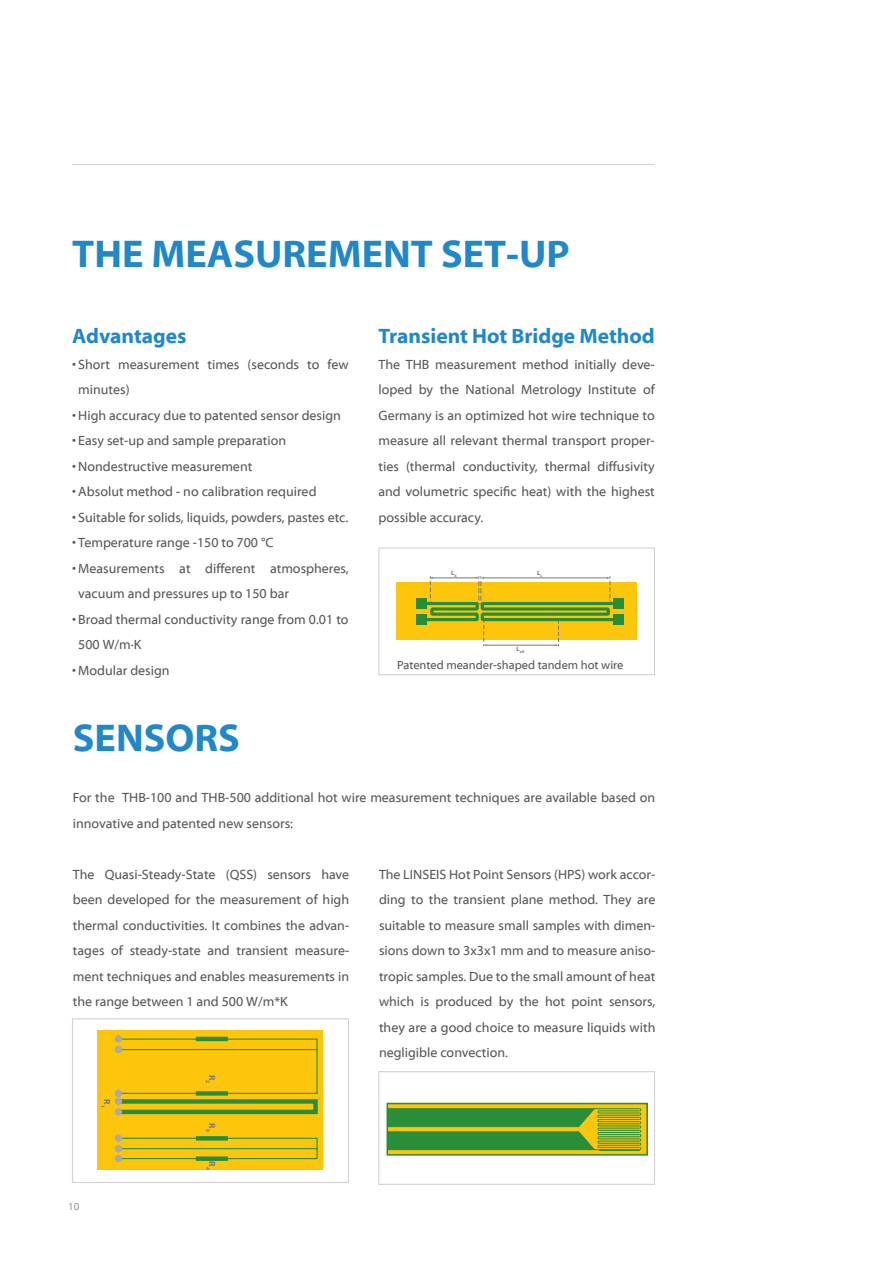
<style>
.page{position:relative;width:893px;height:1263px;background:#fff}
.page>*{position:absolute;margin:0;border:0;box-sizing:border-box;transform-origin:0 0}
.t1{font:700 39px "Myriad Web Pro";color:#2088c9}
.t2{font:700 21px "Myriad Web Pro";color:#2088c9}
.t3{font:13.5px/25.5px "Myriad Web Pro";color:#57585a}
.t4{font:12px "Myriad Web Pro";color:#57585a}
.t5{font:10.5px "Myriad Web Pro";color:#939598}
.t6{font:700 8.85px "Myriad Web Pro";color:#76787b}
.t7{font:700 6.3px "Myriad Web Pro";color:#76787b}
.t8{font:700 3.6px "Myriad Web Pro";color:#76787b}
</style>
<div class="page">
<hr style="left:72px;top:164px;width:583px;height:1px;background:#d1d2d4">
<div style="left:396px;top:583px;width:241px;height:57px;background:#fec50d"></div>
<div style="left:613px;top:598px;width:10px;height:11px;background:#288d37"></div>
<div style="left:613px;top:615px;width:10px;height:10px;background:#288d37"></div>
<div style="left:417px;top:598px;width:10px;height:11px;background:#288d37"></div>
<div style="left:417px;top:615px;width:10px;height:10px;background:#288d37"></div>
<svg style="left:424px;top:576px;width:193px;height:70px"></svg>
<div style="left:378px;top:547px;width:277px;height:128px;border:1px solid #d1d2d4"></div>
<div style="left:98px;top:1031px;width:225px;height:139px;background:#fec50d"></div>
<svg style="left:116px;top:1038px;width:202px;height:78px"></svg>
<svg style="left:118px;top:1137px;width:200px;height:23px"></svg>
<hr style="left:196px;top:1037px;width:32px;height:4px;background:#288d37">
<svg style="left:196px;top:1091px;width:32px;height:4px"></svg>
<div style="left:196px;top:1156px;width:32px;height:5px;background:#288d37"></div>
<svg style="left:196px;top:1136px;width:32px;height:4px"></svg>
<hr style="left:119px;top:1148px;width:199px;height:1px;background:#288d37">
<div style="left:115px;top:1035px;width:7px;height:7px;background:#a8a9ad;border-radius:50%"></div>
<div style="left:115px;top:1046px;width:7px;height:7px;background:#a8a9ad;border-radius:50%"></div>
<div style="left:115px;top:1089px;width:7px;height:8px;background:#a8a9ad;border-radius:50%"></div>
<div style="left:115px;top:1097px;width:7px;height:8px;background:#a8a9ad;border-radius:50%"></div>
<div style="left:115px;top:1108px;width:7px;height:8px;background:#a8a9ad;border-radius:50%"></div>
<div style="left:115px;top:1134px;width:7px;height:8px;background:#a8a9ad;border-radius:50%"></div>
<div style="left:115px;top:1145px;width:7px;height:7px;background:#a8a9ad;border-radius:50%"></div>
<div style="left:115px;top:1155px;width:7px;height:7px;background:#a8a9ad;border-radius:50%"></div>
<div style="left:72px;top:1018px;width:277px;height:165px;border:1px solid #d1d2d4"></div>
<svg style="left:390px;top:1106px;width:255px;height:46px;background:#e1bd12"></svg>
<div style="left:387px;top:1103px;width:261px;height:52px;border:2px solid #288d37"></div>
<hr style="left:599px;top:1149px;width:41px;height:1px;background:#288d37">
<hr style="left:599px;top:1147px;width:41px;height:1px;background:#288d37">
<hr style="left:599px;top:1145px;width:41px;height:1px;background:#288d37">
<hr style="left:599px;top:1143px;width:41px;height:1px;background:#288d37">
<hr style="left:599px;top:1141px;width:41px;height:1px;background:#288d37">
<hr style="left:599px;top:1138px;width:41px;height:1px;background:#288d37">
<hr style="left:599px;top:1136px;width:41px;height:1px;background:#288d37">
<hr style="left:599px;top:1134px;width:41px;height:1px;background:#288d37">
<hr style="left:599px;top:1132px;width:41px;height:1px;background:#288d37">
<hr style="left:599px;top:1130px;width:41px;height:1px;background:#288d37">
<hr style="left:599px;top:1128px;width:41px;height:1px;background:#288d37">
<hr style="left:599px;top:1126px;width:41px;height:1px;background:#288d37">
<hr style="left:599px;top:1123px;width:41px;height:1px;background:#288d37">
<hr style="left:599px;top:1121px;width:41px;height:1px;background:#288d37">
<hr style="left:599px;top:1119px;width:41px;height:1px;background:#288d37">
<hr style="left:599px;top:1117px;width:41px;height:1px;background:#288d37">
<hr style="left:599px;top:1115px;width:41px;height:1px;background:#288d37">
<hr style="left:599px;top:1113px;width:41px;height:1px;background:#288d37">
<hr style="left:599px;top:1110px;width:41px;height:1px;background:#288d37">
<hr style="left:599px;top:1108px;width:41px;height:1px;background:#288d37">
<svg style="left:639px;top:1108px;width:2px;height:42px"></svg>
<svg style="left:387px;top:1108px;width:213px;height:42px;background:#4a9530"></svg>
<div style="left:378px;top:1071px;width:277px;height:114px;border:1px solid #d1d2d4"></div>
<h1 class="t1" style="left:72px;top:232px;width:499px">THE MEASUREMENT SET-UP</h1>
<h2 class="t2" style="left:72px;top:324px;width:116px">Advantages</h2>
<p class="t3" style="left:78px;top:352px;width:272px;text-indent:-6px">• Short measurement times (seconds to few minutes)</p>
<p class="t3" style="left:72px;top:403px;width:270px">•High accuracy due to patented sensor design</p>
<p class="t3" style="left:72px;top:428px;width:215px">• Easy set-up and sample preparation</p>
<p class="t3" style="left:72px;top:454px;width:182px">•Nondestructive measurement</p>
<p class="t3" style="left:72px;top:479px;width:246px">•Absolut method - no calibration required</p>
<p class="t3" style="left:72px;top:505px;width:278px">• Suitable for solids, liquids, powders, pastes etc.</p>
<p class="t3" style="left:72px;top:530px;width:203px">• Temperature range -150 to 700 °C</p>
<p class="t3" style="left:78px;top:556px;width:272px;text-indent:-6px">• Measurements at different atmospheres, vacuum and pressures up to 150 bar</p>
<p class="t3" style="left:78px;top:607px;width:272px;text-indent:-6px">• Broad thermal conductivity range from 0.01 to<br>500 W/m·K</p>
<p class="t3" style="left:72px;top:658px;width:99px">• Modular design</p>
<h1 class="t1" style="left:73px;top:717px;width:169px">SENSORS</h1>
<h2 class="t2" style="left:378px;top:324px;width:278px">Transient Hot Bridge Method</h2>
<p class="t3" style="left:378px;top:352px;width:278px;text-align:justify">The THB measurement method initially deve&shy;loped by the National Metrology Institute of Germany is an optimized hot wire technique to measure all relevant thermal transport proper&shy;ties (thermal conductivity, thermal diffusivity and volumetric specific heat) with the highest possible accuracy.</p>
<p class="t7" style="left:451px;top:569px;width:7px">L<sub>X</sub></p>
<p class="t7" style="left:537px;top:569px;width:7px">L<sub>L</sub></p>
<p class="t8" style="left:516px;top:650px;width:9px"><sup>L</sup>eff</p>
<p class="t4" style="left:397px;top:658px;width:228px">Patented meander-shaped tandem hot wire</p>
<p class="t3" style="left:73px;top:785px;width:584px">For the THB-100 and THB-500 additional hot wire measurement techniques are available based on innovative and patented new sensors:</p>
<p class="t3" style="left:379px;top:862px;width:278px;text-align:justify">The LINSEIS Hot Point Sensors (HPS) work accor&shy;ding to the transient plane method. They are suitable to measure small samples with dimen&shy;sions down to 3x3x1 mm and to measure aniso&shy;tropic samples. Due to the small amount of heat which is produced by the hot point sensors, they are a good choice to measure liquids with negligible convection.</p>
<p class="t3" style="left:73px;top:862px;width:278px;text-align:justify">The Quasi-Steady-State (QSS) sensors have been developed for the measurement of high thermal conductivities. It combines the advan&shy;tages of steady-state and transient measure&shy;ment techniques and enables measurements in the range between 1 and 500 W/m*K</p>
<p class="t6" style="left:112px;top:1099px;width:10px;rotate:90deg">R<sub>1</sub></p>
<p class="t5" style="left:68px;top:1201px;width:13px">10</p>
<p class="t6" style="left:217px;top:1075px;width:10px;rotate:90deg">R<sub>2</sub></p>
<p class="t6" style="left:217px;top:1123px;width:10px;rotate:90deg">R<sub>3</sub></p>
<p class="t6" style="left:217px;top:1161px;width:10px;rotate:90deg">R<sub>4</sub></p>
</div>
